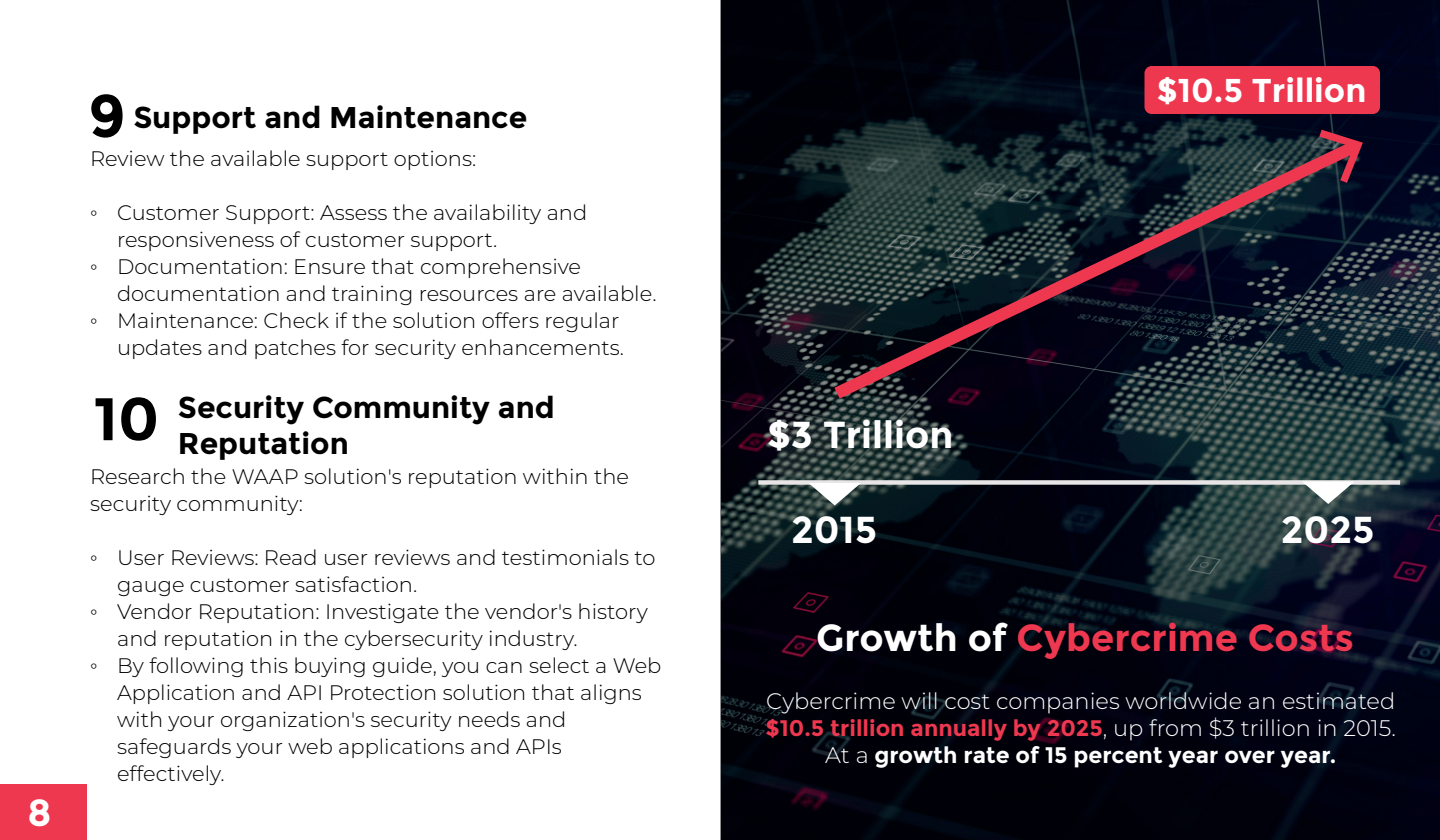
<style>
.page{position:relative;width:1440px;height:840px;background:#fff}
.page>*{position:absolute;margin:0;border:0;box-sizing:border-box;transform-origin:0 0}
.t1{font:700 37.5px "Montserrat";color:#ee3850}
.t2{font:700 37.5px "Montserrat";color:#fff}
.t3{font:700 33px "Montserrat";color:#fff}
.t4{font:700 30px/36px "Montserrat";color:#000001}
.t5{font:300 22.5px/27px "Montserrat";color:#fff;text-align:center}
.t6{font:300 21px/27px "Montserrat";color:#000001}
.s1{font-size:60px}
.s2{font-family:"Times New Roman";font-weight:400}
.s3{color:#fff}
.s4{font-weight:700;color:#ee3850}
.s5{font-weight:700}
</style>
<div class="page">
<div style="left:0;top:784px;width:87px;height:56px;background:#ee3850"></div>
<hr style="left:720px;top:0;width:2px;height:840px;background:#8e9091">
<img style="left:722px;top:0;width:718px;height:840px">
<div style="left:758px;top:480px;width:642px;height:5px;background:#e7e5e5"></div>
<svg style="left:821px;top:130px;width:551px;height:279px;background:#1f242e"></svg>
<svg style="left:1319px;top:130px;width:44px;height:53px;background:#6c273b"></svg>
<svg style="left:808px;top:483px;width:53px;height:23px"></svg>
<svg style="left:1302px;top:482px;width:52px;height:22px"></svg>
<div style="left:1144px;top:66px;width:236px;height:48px;background:#ee3850;border-radius:7px"></div>
<h1 class="t2" style="left:28px;top:790px;width:26px">8</h1>
<h3 class="t4" style="left:88px;top:100px;width:441px"><span class="s1">9</span> Support and Maintenance</h3>
<p class="t6" style="left:90px;top:145px;width:388px">Review the available support options:</p>
<p class="t6" style="left:90px;top:199px;width:499px"><span class="s2">◦</span> Customer Support: Assess the availability and</p>
<p class="t6" style="left:117px;top:226px;width:382px">responsiveness of customer support.</p>
<p class="t6" style="left:90px;top:253px;width:493px"><span class="s2">◦</span> Documentation: Ensure that comprehensive</p>
<p class="t6" style="left:117px;top:280px;width:541px">documentation and training resources are available.</p>
<p class="t6" style="left:90px;top:307px;width:531px"><span class="s2">◦</span> Maintenance: Check if the solution offers regular</p>
<p class="t6" style="left:117px;top:334px;width:509px">updates and patches for security enhancements.</p>
<h3 class="t4" style="left:178px;top:389px;width:378px;text-indent:-84px"><span class="s1">10</span> Security Community and<br>Reputation</h3>
<p class="t6" style="left:90px;top:462px;width:540px">Research the WAAP solution's reputation within the security community:</p>
<p class="t6" style="left:90px;top:543px;width:567px"><span class="s2">◦</span> User Reviews: Read user reviews and testimonials to</p>
<p class="t6" style="left:117px;top:570px;width:302px">gauge customer satisfaction.</p>
<p class="t6" style="left:90px;top:597px;width:559px"><span class="s2">◦</span> Vendor Reputation: Investigate the vendor's history</p>
<p class="t6" style="left:117px;top:624px;width:462px">and reputation in the cybersecurity industry.</p>
<p class="t6" style="left:90px;top:651px;width:573px"><span class="s2">◦</span> By following this buying guide, you can select a Web</p>
<p class="t6" style="left:117px;top:678px;width:526px">Application and API Protection solution that aligns</p>
<p class="t6" style="left:117px;top:705px;width:451px">with your organization's security needs and</p>
<p class="t6" style="left:117px;top:732px;width:446px">safeguards your web applications and APIs</p>
<p class="t6" style="left:117px;top:759px;width:109px">effectively.</p>
<h1 class="t2" style="left:767px;top:413px;width:188px">$3 Trillion</h1>
<h2 class="t3" style="left:1157px;top:71px;width:211px">$10.5 Trillion</h2>
<h1 class="t2" style="left:791px;top:507px;width:88px">2015</h1>
<h1 class="t2" style="left:1281px;top:507px;width:95px">2025</h1>
<h1 class="t1" style="left:816px;top:616px;width:539px"><span class="s3">Growth of</span> Cybercrime Costs</h1>
<p class="t5" style="left:766px;top:687px;width:632px">Cybercrime will cost companies worldwide an estimated <span class="s4">$10.5 trillion annually by 2025</span>, up from $3 trillion in 2015.<br>At a <span class="s5">growth rate of 15 percent year over year.</span></p>
</div>
